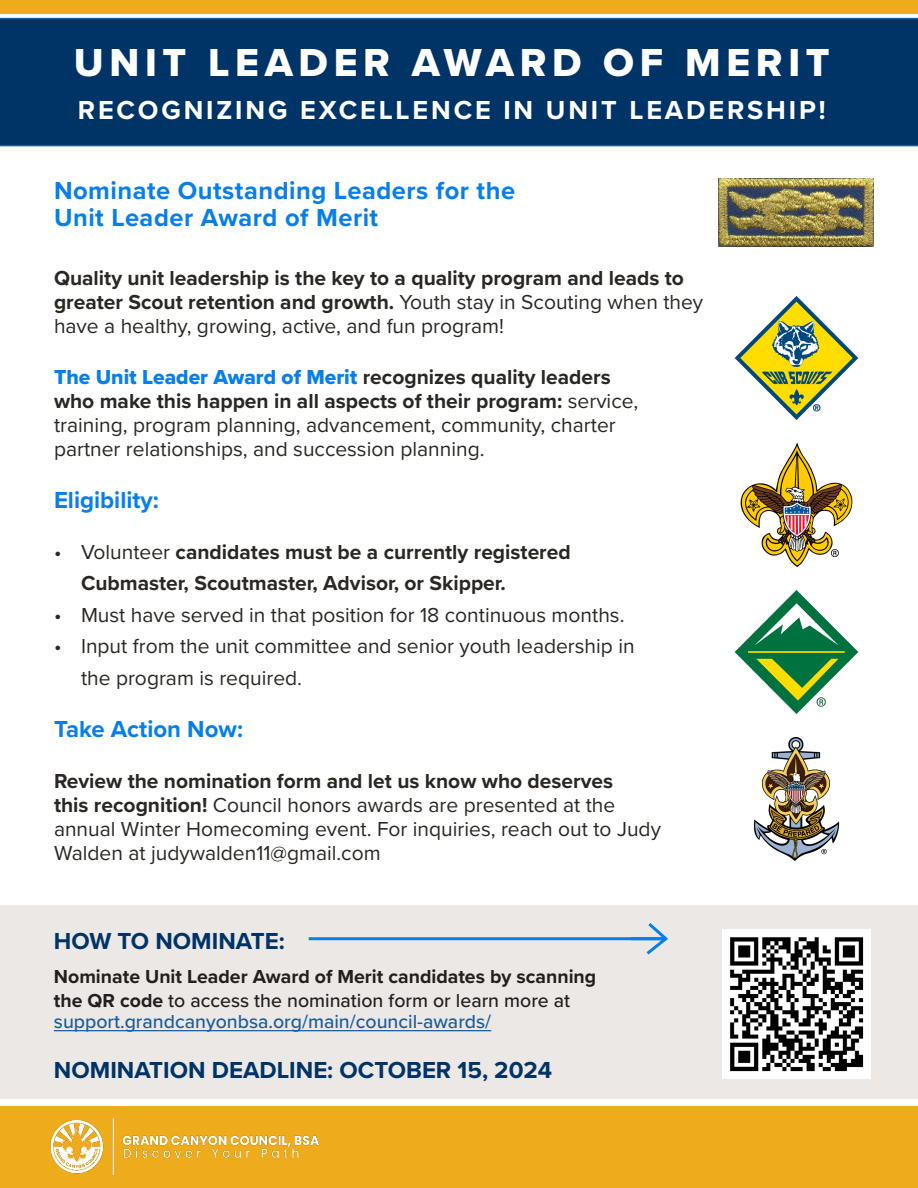
<style>
.page{position:relative;width:918px;height:1188px;background:#fff}
.page>*{position:absolute;margin:0;border:0;box-sizing:border-box;transform-origin:0 0}
.Header_Text{font:40.5px "Proxima Nova Extrabld";letter-spacing:.14em;color:#fff}
.Header_Text-2{font:700 27px "Proxima Nova";letter-spacing:.105em;color:#fff}
.Section_Header_Pull_Text{font:700 25.5px "Proxima Nova";letter-spacing:.02em;color:#067eeb}
.Section_Header_Pull_Text-2{font:700 24px "Proxima Nova";color:#036}
.Section_Header_Pull_Text-3{font:700 24px "Proxima Nova";color:#067eeb}
.Pull_Quote{font:21px/24px "Proxima Nova";color:#2a2724}
.Pull_Quote-2{font:700 21px/24px "Proxima Nova";color:#2a2724}
.Pull_Quote-3{font:700 19.5px/23.4px "Proxima Nova";color:#231f20}
.Pull_Quote-4{font:500 19.5px "Proxima Nova";color:#175d9e}
.s1{font-weight:400}
.s2{font-family:"Proxima Nova Extrabld";color:#067eeb}
.s3{font-weight:700}
.s4{font-weight:500}
</style>
<div class="page">
<div style="left:0;top:0;width:918px;height:14px;background:#eeac1d"></div>
<div style="left:0;top:18px;width:918px;height:128px;background:#036"></div>
<div style="left:0;top:906px;width:918px;height:193px;background:#ebe8e6"></div>
<hr style="left:54px;top:1030px;width:437px;height:1px;background:#175d9e">
<img style="left:722px;top:930px;width:149px;height:148px">
<div style="left:0;top:1107px;width:918px;height:81px;background:#eeac1d"></div>
<img style="left:734px;top:296px;width:125px;height:124px">
<img style="left:740px;top:443px;width:113px;height:124px">
<img style="left:734px;top:590px;width:125px;height:124px">
<img style="left:753px;top:736px;width:87px;height:125px">
<hr style="left:309px;top:937px;width:353px;height:3px;background:#067eeb">
<svg style="left:628px;top:923px;width:40px;height:32px"></svg>
<img style="left:50px;top:1118px;width:269px;height:58px">
<img style="left:719px;top:179px;width:155px;height:68px">
<p class="Header_Text" style="left:74px;top:32px;width:757px">UNIT LEADER AWARD OF MERIT</p>
<p class="Header_Text-2" style="left:78px;top:90px;width:749px">RECOGNIZING EXCELLENCE IN UNIT LEADERSHIP!</p>
<p class="Section_Header_Pull_Text" style="left:54px;top:171px;width:463px">Nominate Outstanding Leaders for the</p>
<p class="Section_Header_Pull_Text" style="left:54px;top:198px;width:326px">Unit Leader Award of Merit</p>
<p class="Pull_Quote-2" style="left:54px;top:266px;width:651px">Quality unit leadership is the key to a quality program and leads to greater Scout retention and growth. <span class="s1">Youth stay in Scouting when they have a healthy, growing, active, and fun program!</span></p>
<p class="Pull_Quote" style="left:54px;top:364px;width:586px"><span class="s2">The Unit Leader Award of Merit</span> <span class="s3">recognizes quality leaders who make this happen in all aspects of their program:</span> service, training, program planning, advancement, community, charter partner relationships, and succession planning.</p>
<p class="Section_Header_Pull_Text-3" style="left:54px;top:482px;width:106px">Eligibility:</p>
<p class="Pull_Quote-2" style="left:81px;top:535px;width:491px;line-height:31.5px;text-indent:-27px"><span class="s1">• Volunteer</span> candidates must be a currently registered<br>Cubmaster, Scoutmaster, Advisor, or Skipper.</p>
<p class="Pull_Quote" style="left:54px;top:602px;width:572px">• Must have served in that position for 18 continuous months.</p>
<p class="Pull_Quote" style="left:81px;top:630px;width:555px;line-height:31.5px;text-indent:-27px">• Input from the unit committee and senior youth leadership in the program is required.</p>
<p class="Section_Header_Pull_Text-3" style="left:54px;top:711px;width:191px">Take Action Now:</p>
<p class="Pull_Quote" style="left:54px;top:768px;width:608px"><span class="s3">Review the nomination form and let us know who deserves<br>this recognition!</span> Council honors awards are presented at the annual Winter Homecoming event. For inquiries, reach out to Judy Walden at judywalden11@gmail.com</p>
<p class="Section_Header_Pull_Text-2" style="left:54px;top:923px;width:232px">HOW TO NOMINATE:</p>
<p class="Pull_Quote-3" style="left:54px;top:965px;width:544px">Nominate Unit Leader Award of Merit candidates by scanning the QR code <span class="s4">to access the nomination form or learn more at</span></p>
<p class="Pull_Quote-4" style="left:54px;top:1007px;width:439px">support.grandcanyonbsa.org/main/council-awards/</p>
<p class="Section_Header_Pull_Text-2" style="left:54px;top:1052px;width:500px">NOMINATION DEADLINE: OCTOBER 15, 2024</p>
</div>
